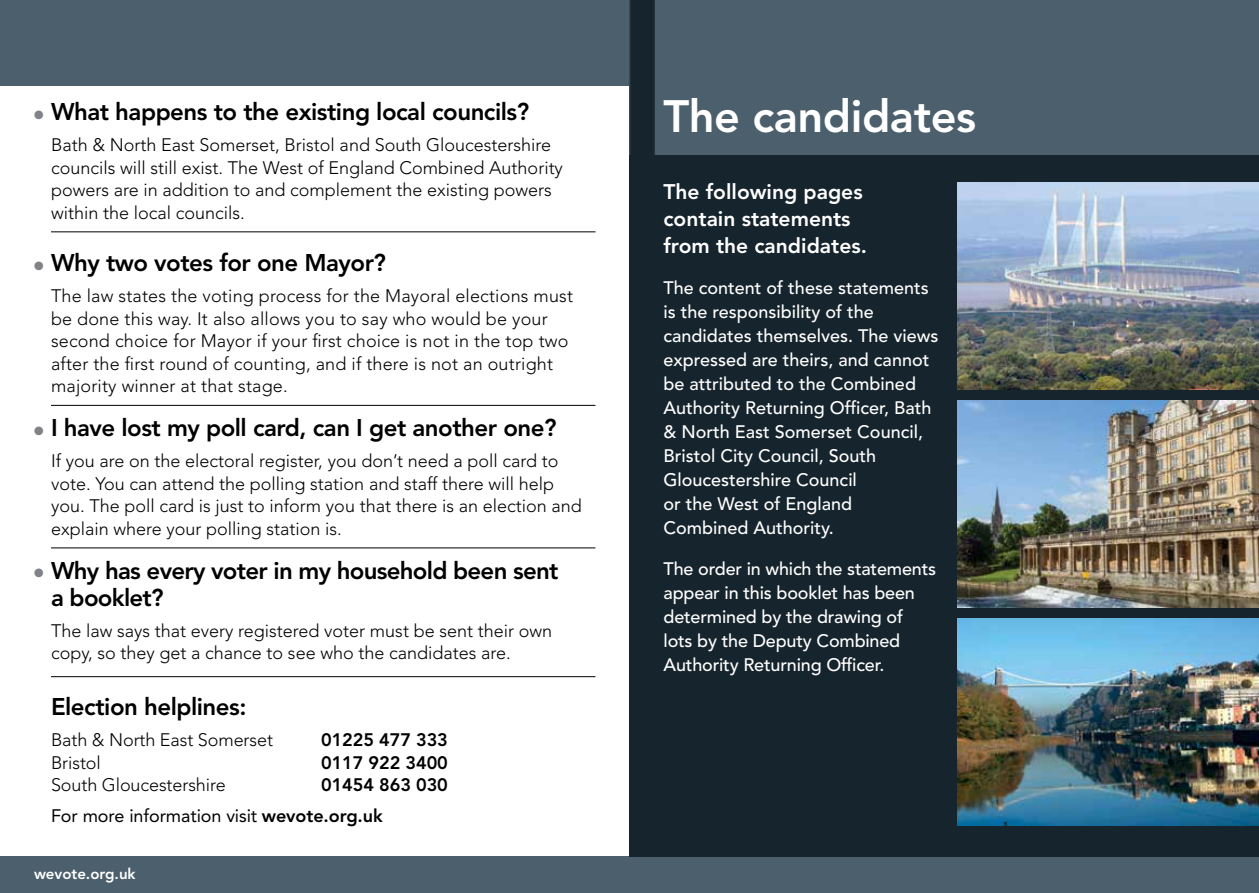
<style>
.page{position:relative;width:1259px;height:893px;background:#fff}
.page>*{position:absolute;margin:0;border:0;box-sizing:border-box;transform-origin:0 0}
.t1{font:800 45px "Avenir LT Std";letter-spacing:-.01em;color:#fff}
.t2{font:800 24px/27px "Avenir LT Std";letter-spacing:-.02em;color:#000}
.t3{font:800 21px/27px "Avenir LT Std";color:#fff}
.t4{font:300 18px/22.5px "Avenir LT Std";color:#000}
.t5{font:500 18px/24px "Avenir LT Std";color:#fff}
.t6{font:800 18px/31px "Avenir LT Std";letter-spacing:-.005em;color:#000}
.t7{font:800 15px "Avenir LT Std";color:#fff}
.s1{color:#808285}
.s2{font-weight:400}
</style>
<div class="page">
<div style="left:629px;top:0;width:630px;height:155px;background:#4b606c"></div>
<div style="left:0;top:0;width:629px;height:85px;background:#4b606c"></div>
<svg style="left:629px;top:0;width:26px;height:155px;background:#18262f"></svg>
<div style="left:0;top:857px;width:1259px;height:36px;background:#4b606c"></div>
<div style="left:629px;top:155px;width:630px;height:702px;background:#16242d"></div>
<img style="left:957px;top:619px;width:302px;height:207px">
<img style="left:957px;top:183px;width:302px;height:207px">
<img style="left:957px;top:401px;width:302px;height:207px">
<hr style="left:51px;top:231px;width:544px;height:1px;background:#000">
<hr style="left:51px;top:405px;width:544px;height:1px;background:#000">
<hr style="left:51px;top:547px;width:544px;height:1px;background:#000">
<hr style="left:51px;top:676px;width:544px;height:1px;background:#000">
<h2 class="t2" style="left:34px;top:98px;width:497px"><span class="s1">●</span> What happens to the existing local councils?</h2>
<p class="t4" style="left:51px;top:134px;width:513px">Bath &amp; North East Somerset, Bristol and South Gloucestershire councils will still exist. The West of England Combined Authority powers are in addition to and complement the existing powers within the local councils.</p>
<h2 class="t2" style="left:34px;top:249px;width:353px"><span class="s1">●</span> Why two votes for one Mayor?</h2>
<p class="t4" style="left:51px;top:285px;width:523px">The law states the voting process for the Mayoral elections must be done this way. It also allows you to say who would be your second choice for Mayor if your first choice is not in the top two after the first round of counting, and if there is not an outright majority winner at that stage.</p>
<h2 class="t2" style="left:34px;top:414px;width:524px"><span class="s1">●</span> I have lost my poll card, can I get another one?</h2>
<p class="t4" style="left:51px;top:450px;width:532px">If you are on the electoral register, you don’t need a poll card to vote. You can attend the polling station and staff there will help you. The poll card is just to inform you that there is an election and explain where your polling station is.</p>
<h2 class="t2" style="left:51px;top:557px;width:509px;text-indent:-17px"><span class="s1">●</span> Why has every voter in my household been sent a booklet?</h2>
<p class="t4" style="left:51px;top:619px;width:502px">The law says that every registered voter must be sent their own copy, so they get a chance to see who the candidates are.</p>
<h2 class="t2" style="left:51px;top:694px;width:197px">Election helplines:</h2>
<p class="t4" style="left:51px;top:729px;width:223px">Bath &amp; North East Somerset</p>
<p class="t6" style="left:321px;top:725px;width:128px">01225 477 333</p>
<p class="t4" style="left:51px;top:751px;width:51px">Bristol</p>
<p class="t6" style="left:321px;top:747px;width:128px">0117 922 3400</p>
<p class="t4" style="left:51px;top:774px;width:176px">South Gloucestershire</p>
<p class="t6" style="left:51px;top:770px;width:398px;text-indent:270px">01454 863 030<br><span class="s2">For more information visit</span> wevote.org.uk</p>
<p class="t7" style="left:34px;top:865px;width:103px">wevote.org.uk</p>
<h1 class="t1" style="left:663px;top:90px;width:314px">The candidates</h1>
<p class="t3" style="left:663px;top:178px;width:205px">The following pages contain statements from the candidates.</p>
<p class="t5" style="left:663px;top:276px;width:277px">The content of these statements is the responsibility of the candidates themselves. The views expressed are theirs, and cannot be attributed to the Combined<br>Authority Returning Officer, Bath &amp; North East Somerset Council,<br>Bristol City Council, South<br>Gloucestershire Council<br>or the West of England<br>Combined Authority.</p>
<p class="t5" style="left:663px;top:557px;width:274px">The order in which the statements appear in this booklet has been determined by the drawing of lots by the Deputy Combined<br>Authority Returning Officer.</p>
</div>
